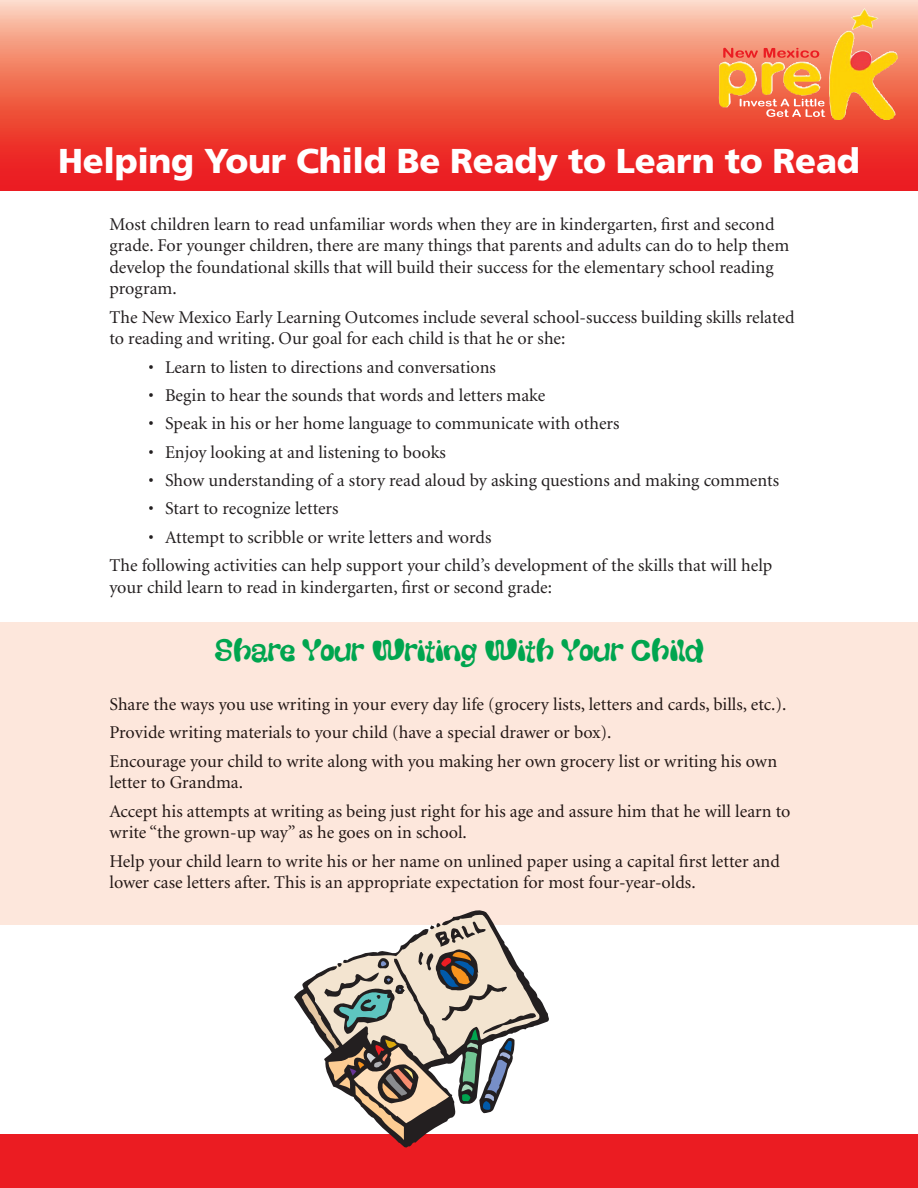
<style>
.page{position:relative;width:918px;height:1188px;background:#fff}
.page>*{position:absolute;margin:0;border:0;box-sizing:border-box;transform-origin:0 0}
.t1{font:900 34.5px "Frutiger";letter-spacing:-.01em;color:#fff}
.t2{font:27px "Thickhead";color:#00a54f}
.t3{font:18px/21.6px "Minion";color:#231f20}
.t4{font:18px/28.3px "Minion";color:#221715}
</style>
<div class="page">
<svg style="left:0;top:0;width:918px;height:190px;background:#f16a55"></svg>
<div style="left:0;top:1134px;width:918px;height:54px;background:#eb1c22"></div>
<img style="left:851px;top:8px;width:47px;height:112px">
<svg style="left:740px;top:99px;width:85px;height:18px;background:#f2816d"></svg>
<svg style="left:723px;top:48px;width:96px;height:10px"></svg>
<div style="left:0;top:622px;width:918px;height:303px;background:#fde7dc"></div>
<svg style="left:294px;top:910px;width:255px;height:238px"></svg>
<svg style="left:301px;top:913px;width:243px;height:227px"></svg>
<h1 class="t1" style="left:58px;top:140px;width:803px">Helping Your Child Be Ready to Learn to Read</h1>
<p class="t3" style="left:110px;top:214px;width:681px">Most children learn to read unfamiliar words when they are in kindergarten, first and second grade. For younger children, there are many things that parents and adults can do to help them develop the foundational skills that will build their success for the elementary school reading program.</p>
<p class="t3" style="left:110px;top:307px;width:687px">The New Mexico Early Learning Outcomes include several school-success building skills related to reading and writing. Our goal for each child is that he or she:</p>
<p class="t3" style="left:148px;top:357px;width:349px">• Learn to listen to directions and conversations</p>
<p class="t3" style="left:148px;top:385px;width:398px">• Begin to hear the sounds that words and letters make</p>
<p class="t3" style="left:148px;top:413px;width:472px">• Speak in his or her home language to communicate with others</p>
<p class="t3" style="left:148px;top:442px;width:299px">• Enjoy looking at and listening to books</p>
<p class="t3" style="left:148px;top:470px;width:632px">• Show understanding of a story read aloud by asking questions and making comments</p>
<p class="t3" style="left:148px;top:498px;width:192px">• Start to recognize letters</p>
<p class="t3" style="left:110px;top:523px;width:664px;line-height:28.3px;text-indent:39px">• Attempt to scribble or write letters and words<br>The following activities can help support your child’s development of the skills that will help</p>
<p class="t3" style="left:110px;top:577px;width:444px">your child learn to read in kindergarten, first or second grade:</p>
<h2 class="t2" style="left:215px;top:635px;width:490px">Share Your Writing With Your Child</h2>
<p class="t4" style="left:110px;top:691px;width:679px">Share the ways you use writing in your every day life (grocery lists, letters and cards, bills, etc.).<br>Provide writing materials to your child (have a special drawer or box).<br>Encourage your child to write along with you making her own grocery list or writing his own</p>
<p class="t4" style="left:110px;top:769px;width:683px">letter to Grandma.<br>Accept his attempts at writing as being just right for his age and assure him that he will learn to</p>
<p class="t4" style="left:110px;top:819px;width:672px">write “the grown-up way” as he goes on in school.<br>Help your child learn to write his or her name on unlined paper using a capital first letter and</p>
<p class="t4" style="left:110px;top:869px;width:588px">lower case letters after. This is an appropriate expectation for most four-year-olds.</p>
</div>
